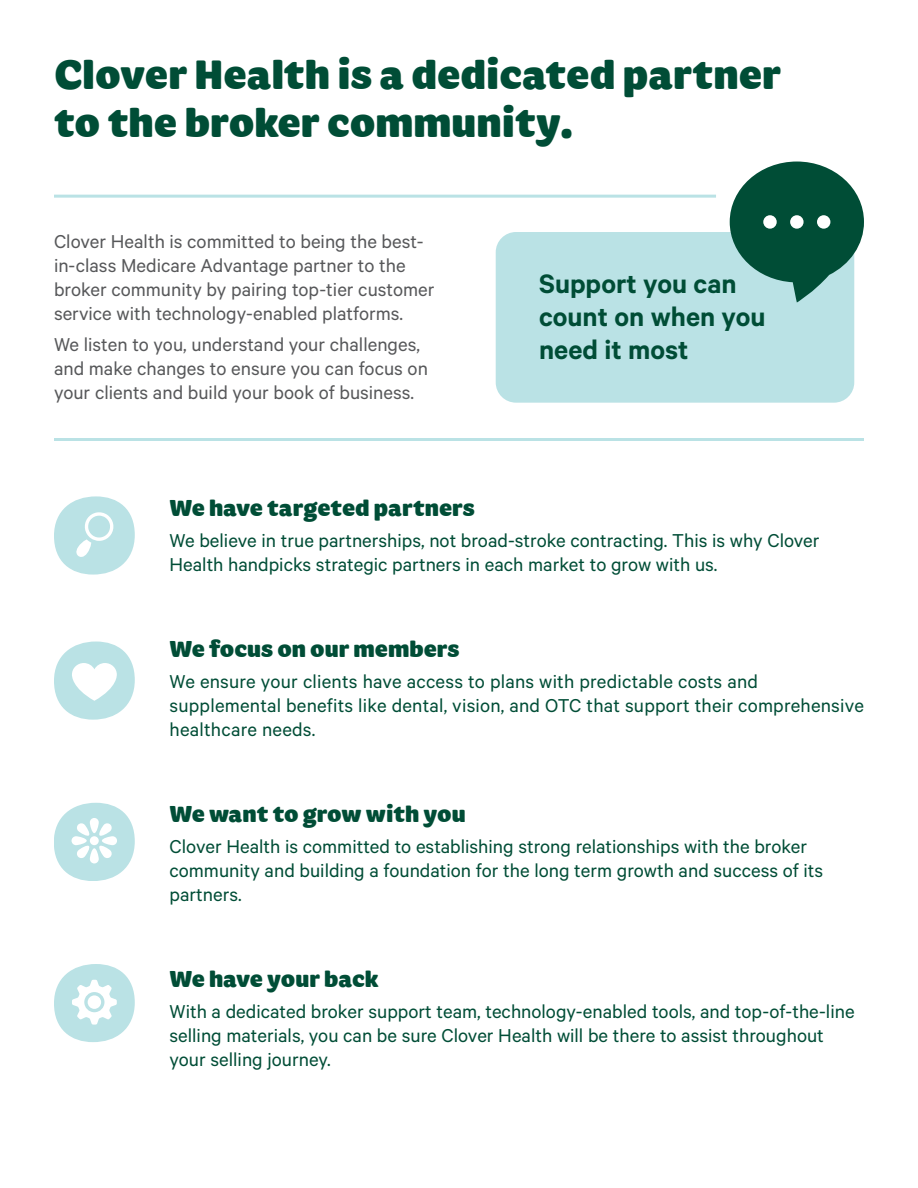
<style>
.page{position:relative;width:918px;height:1188px;background:#fff}
.page>*{position:absolute;margin:0;border:0;box-sizing:border-box;transform-origin:0 0}
.t1{font:900 48px/48px "FS Pimlico";color:#004d36}
.t2{font:600 30px/33px "Calibre";color:#004d36}
.Pimlico_Subhead{font:900 27px "FS Pimlico";color:#004d36}
.t3{font:21px/24px "Calibre";color:#004d36}
.t4{font:21px/24px "Calibre";color:#57585a}
</style>
<div class="page">
<div style="left:496px;top:232px;width:358px;height:171px;background:#bae2e5;border-radius:20px"></div>
<hr style="left:54px;top:195px;width:662px;height:3px;background:#bae2e5">
<hr style="left:54px;top:438px;width:810px;height:3px;background:#bae2e5">
<svg style="left:730px;top:162px;width:134px;height:141px"></svg>
<svg style="left:54px;top:496px;width:81px;height:79px"></svg>
<svg style="left:54px;top:642px;width:81px;height:78px"></svg>
<svg style="left:54px;top:803px;width:81px;height:78px"></svg>
<svg style="left:54px;top:964px;width:81px;height:78px"></svg>
<p class="t1" style="left:54px;top:48px;width:728px">Clover Health is a dedicated partner to the broker community.</p>
<p class="t4" style="left:54px;top:228px;width:382px">Clover Health is committed to being the best&shy;in-class Medicare Advantage partner to the broker community by pairing top-tier customer service with technology-enabled platforms.</p>
<p class="t4" style="left:54px;top:331px;width:375px">We listen to you, understand your challenges, and make changes to ensure you can focus on your clients and build your book of business.</p>
<p class="t2" style="left:539px;top:266px;width:228px">Support you can count on when you need it most</p>
<p class="Pimlico_Subhead" style="left:170px;top:486px;width:307px">We have targeted partners</p>
<p class="t3" style="left:170px;top:527px;width:652px">We believe in true partnerships, not broad-stroke contracting. This is why Clover<br>Health handpicks strategic partners in each market to grow with us.</p>
<p class="Pimlico_Subhead" style="left:170px;top:628px;width:291px">We focus on our members</p>
<p class="t3" style="left:170px;top:669px;width:696px">We ensure your clients have access to plans with predictable costs and supplemental benefits like dental, vision, and OTC that support their comprehensive healthcare needs.</p>
<p class="Pimlico_Subhead" style="left:170px;top:793px;width:298px">We want to grow with you</p>
<p class="t3" style="left:170px;top:834px;width:655px">Clover Health is committed to establishing strong relationships with the broker community and building a foundation for the long term growth and success of its partners.</p>
<p class="Pimlico_Subhead" style="left:170px;top:958px;width:211px">We have your back</p>
<p class="t3" style="left:170px;top:999px;width:687px">With a dedicated broker support team, technology-enabled tools, and top-of-the-line selling materials, you can be sure Clover Health will be there to assist throughout your selling journey.</p>
</div>
